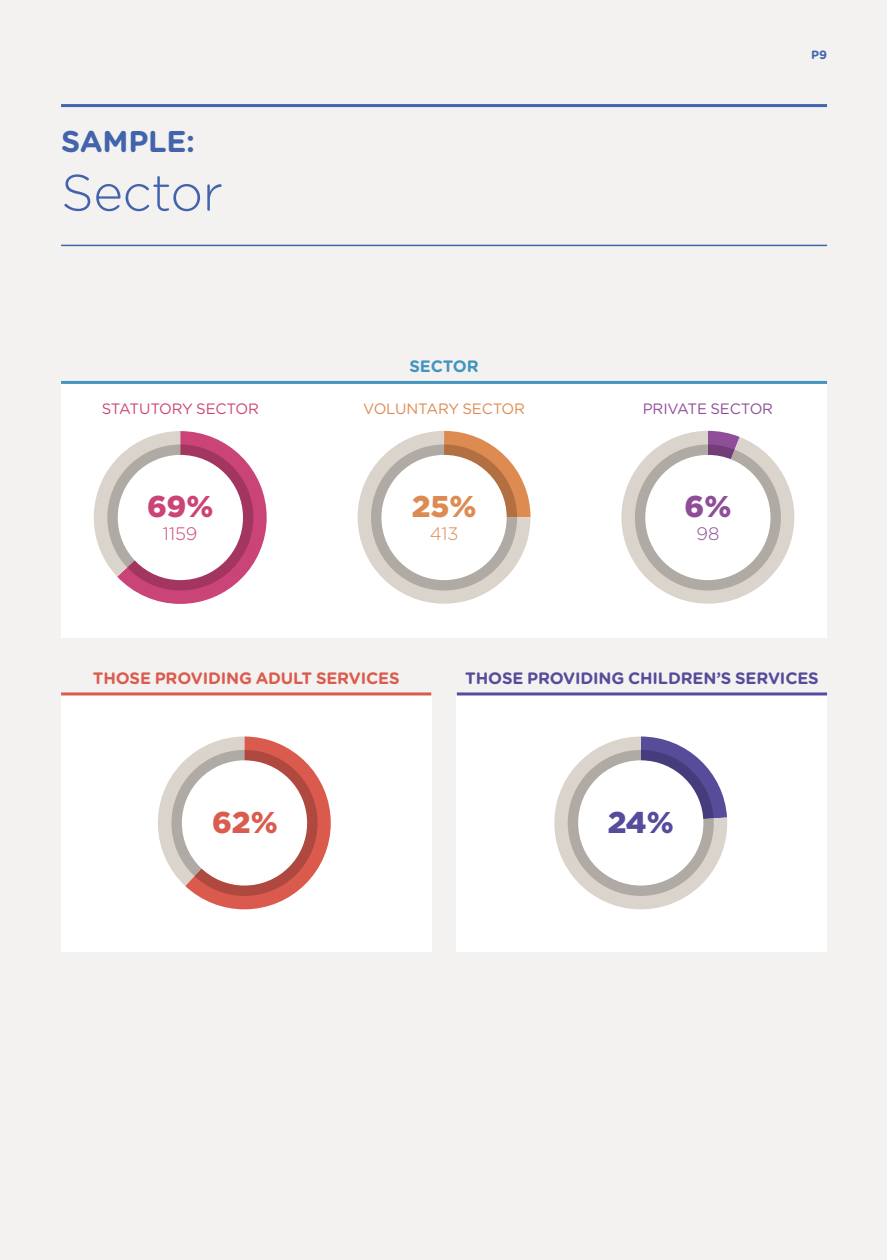
<style>
.page{position:relative;width:887px;height:1260px;background:#fff}
.page>*{position:absolute;margin:0;border:0;box-sizing:border-box;transform-origin:0 0}
.t1{font:300 51px "Gotham Rounded";letter-spacing:-.01em;color:#4264ad}
.t2{font:700 30px "Gotham Rounded";letter-spacing:-.01em;color:#4264ad}
.t3{font:900 30px "Gotham";color:#da5c4f}
.t4{font:900 30px "Gotham";color:#554c9b}
.t5{font:900 30px "Gotham";color:#c47}
.t6{font:900 30px "Gotham";color:#dd8b52}
.t7{font:900 30px "Gotham";color:#8f4d98}
.t8{font:300 18px "Gotham Rounded";color:#c47}
.t9{font:300 18px "Gotham Rounded";color:#dd8b52}
.t10{font:300 18px "Gotham Rounded";color:#8f4d98}
.t11{font:700 16.5px "Gotham Rounded";letter-spacing:-.01em;color:#554c9b}
.t12{font:700 16.5px "Gotham Rounded";letter-spacing:-.01em;color:#da5c4f}
.t13{font:700 16.5px "Gotham Rounded";letter-spacing:-.01em;color:#4395c0}
.t14{font:15px "Gotham Rounded";letter-spacing:-.01em;color:#c47}
.t15{font:15px "Gotham Rounded";letter-spacing:-.01em;color:#dd8b52}
.t16{font:15px "Gotham Rounded";letter-spacing:-.01em;color:#8f4d98}
.t17{font:700 12px "Gotham Rounded";color:#4264ad}
</style>
<div class="page">
<div style="left:0;top:0;width:886px;height:1259px;background:#f4f2f0"></div>
<hr style="left:61px;top:104px;width:765px;height:3px;background:#4264ad">
<div style="left:61px;top:694px;width:370px;height:257px;background:#fff"></div>
<div style="left:456px;top:694px;width:370px;height:257px;background:#fff"></div>
<div style="left:61px;top:381px;width:765px;height:256px;background:#fff"></div>
<hr style="left:61px;top:245px;width:765px;height:1px;background:#4264ad">
<hr style="left:61px;top:692px;width:370px;height:3px;background:#da5c4f">
<hr style="left:456px;top:692px;width:370px;height:3px;background:#554c9b">
<hr style="left:61px;top:381px;width:765px;height:3px;background:#4395c0">
<svg style="left:158px;top:736px;width:172px;height:173px"></svg>
<svg style="left:554px;top:736px;width:174px;height:174px"></svg>
<svg style="left:171px;top:750px;width:146px;height:146px;background:#b17169"></svg>
<div style="left:182px;top:760px;width:125px;height:125px;background:#fff;border-radius:50%"></div>
<svg style="left:567px;top:750px;width:146px;height:146px;background:#9b949d"></svg>
<div style="left:578px;top:760px;width:125px;height:125px;background:#fff;border-radius:50%"></div>
<svg style="left:93px;top:431px;width:173px;height:173px"></svg>
<svg style="left:357px;top:431px;width:173px;height:172px"></svg>
<svg style="left:621px;top:431px;width:174px;height:173px"></svg>
<svg style="left:634px;top:444px;width:146px;height:146px;background:#afa6a4"></svg>
<div style="left:645px;top:455px;width:125px;height:125px;background:#fff;border-radius:50%"></div>
<svg style="left:371px;top:444px;width:146px;height:146px;background:#b29d8d"></svg>
<div style="left:381px;top:455px;width:125px;height:125px;background:#fff;border-radius:50%"></div>
<svg style="left:107px;top:444px;width:146px;height:146px;background:#aa657d"></svg>
<div style="left:118px;top:455px;width:125px;height:125px;background:#fff;border-radius:50%"></div>
<h2 class="t2" style="left:61px;top:119px;width:136px">SAMPLE:</h2>
<h1 class="t1" style="left:61px;top:158px;width:163px">Sector</h1>
<p class="t17" style="left:810px;top:46px;width:17px">P9</p>
<p class="t13" style="left:409px;top:354px;width:71px">SECTOR</p>
<p class="t14" style="left:102px;top:398px;width:159px">STATUTORY SECTOR</p>
<p class="t15" style="left:363px;top:398px;width:163px">VOLUNTARY SECTOR</p>
<p class="t16" style="left:642px;top:398px;width:132px">PRIVATE SECTOR</p>
<h2 class="t5" style="left:147px;top:485px;width:68px">69%</h2>
<p class="t8" style="left:163px;top:521px;width:36px">1159</p>
<h2 class="t6" style="left:411px;top:485px;width:66px">25%</h2>
<p class="t9" style="left:429px;top:521px;width:30px">413</p>
<h2 class="t7" style="left:684px;top:485px;width:48px">6%</h2>
<p class="t10" style="left:696px;top:521px;width:24px">98</p>
<p class="t12" style="left:93px;top:666px;width:308px">THOSE PROVIDING ADULT SERVICES</p>
<p class="t11" style="left:465px;top:666px;width:355px">THOSE PROVIDING CHILDREN’S SERVICES</p>
<h2 class="t3" style="left:212px;top:801px;width:67px">62%</h2>
<h2 class="t4" style="left:607px;top:801px;width:67px">24%</h2>
</div>
